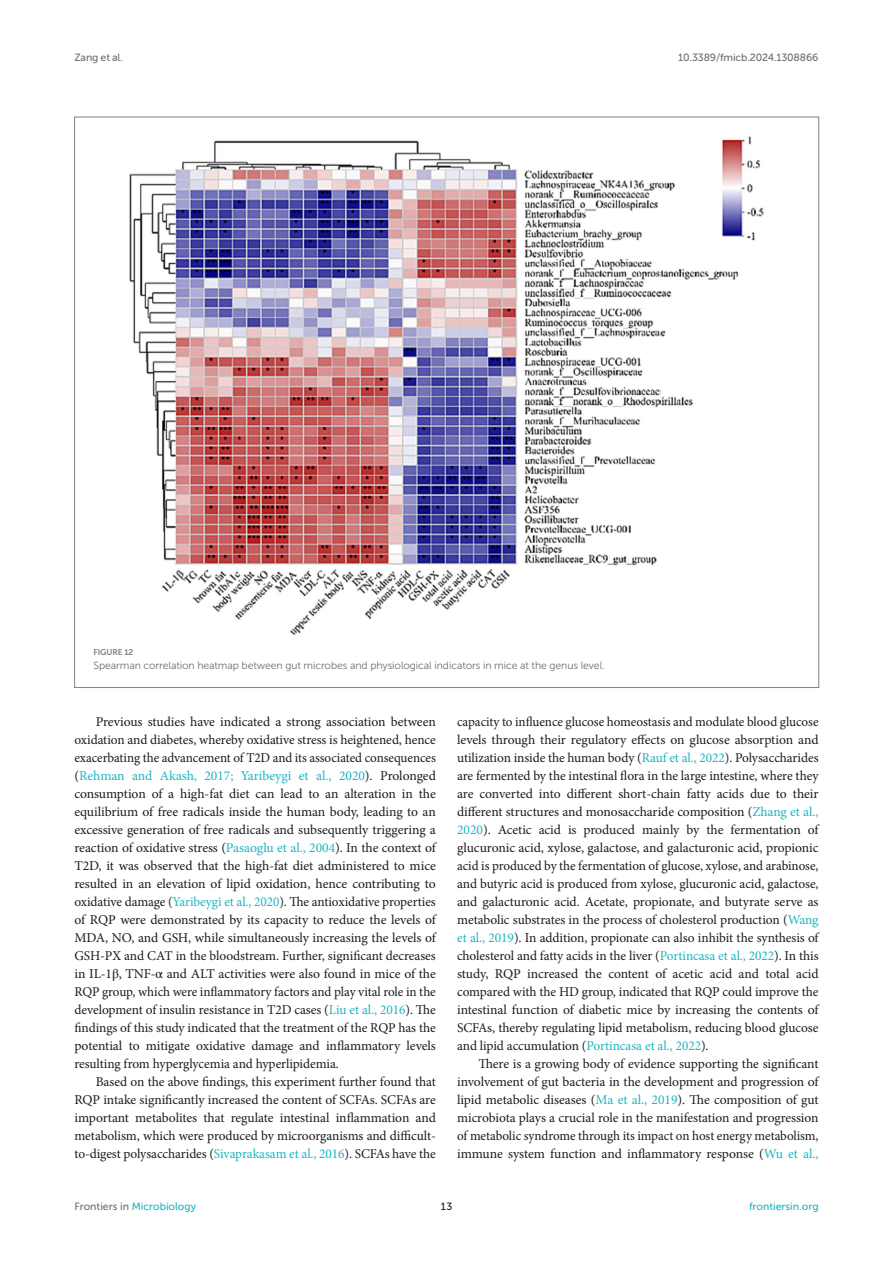
<style>
.page{position:relative;width:893px;height:1263px;background:#fff}
.page>*{position:absolute;margin:0;border:0;box-sizing:border-box;transform-origin:0 0}
.TEXT{font:13.5px/18px "Minion Pro";letter-spacing:-.005em;color:#1b1c1b;text-align:justify}
.FIG_LEG{font:10.5px "Museo Sans 300";letter-spacing:-.01em;color:#706f70}
.t1{font:10.5px "Museo Sans 500";color:#1db5c3}
.t2{font:10.5px "Museo Sans 500";letter-spacing:-.015em;color:#706f70}
.t3{font:10.5px "Museo Sans 500";color:#1b1c1b}
.FIG_HD{font:8.25px "Museo Sans 700";letter-spacing:-.01em;color:#7e7f7f}
.s1{color:#1db5c3}
.s2{font-family:"STIX General"}
.s3{color:#706f70}
</style>
<div class="page">
<img style="left:129px;top:136px;width:635px;height:499px">
<p class="t2" style="left:74px;top:51px;width:50px">Zang et al.</p>
<p class="t2" style="left:678px;top:51px;width:142px">10.3389/fmicb.2024.1308866</p>
<p class="FIG_HD" style="left:94px;top:648px;width:41px">FIGURE 12</p>
<p class="FIG_LEG" style="left:94px;top:659px;width:513px">Spearman correlation heatmap between gut microbes and physiological indicators in mice at the genus level.</p>
<p class="TEXT" style="left:74px;top:713px;width:363px;text-indent:21px">Previous studies have indicated a strong association between oxidation and diabetes, whereby oxidative stress is heightened, hence exacerbating the advancement of T2D and its associated consequences (<span class="s1">Rehman and Akash, 2017; Yaribeygi et al., 2020</span>). Prolonged consumption of a high-fat diet can lead to an alteration in the equilibrium of free radicals inside the human body, leading to an excessive generation of free radicals and subsequently triggering a reaction of oxidative stress (<span class="s1">Pasaoglu et al., 2004</span>). In the context of T2D, it was observed that the high-fat diet administered to mice resulted in an elevation of lipid oxidation, hence contributing to oxidative damage (<span class="s1">Yaribeygi et al., 2020</span>). The antioxidative properties of RQP were demonstrated by its capacity to reduce the levels of MDA, NO, and GSH, while simultaneously increasing the levels of GSH-PX and CAT in the bloodstream. Further, significant decreases in IL-1<span class="s2">β</span>, TNF-<span class="s2">α</span> and ALT activities were also found in mice of the RQP group, which were inflammatory factors and play vital role in the development of insulin resistance in T2D cases (<span class="s1">Liu et al., 2016</span>). The findings of this study indicated that the treatment of the RQP has the potential to mitigate oxidative damage and inflammatory levels resulting from hyperglycemia and hyperlipidemia.</p>
<p class="TEXT" style="left:74px;top:1073px;width:363px;text-indent:21px">Based on the above findings, this experiment further found that RQP intake significantly increased the content of SCFAs. SCFAs are important metabolites that regulate intestinal inflammation and metabolism, which were produced by microorganisms and difficult&shy;to-digest polysaccharides (<span class="s1">Sivaprakasam et al., 2016</span>). SCFAs have the</p>
<p class="TEXT" style="left:457px;top:713px;width:363px">capacity to influence glucose homeostasis and modulate blood glucose levels through their regulatory effects on glucose absorption and utilization inside the human body (<span class="s1">Rauf et al., 2022</span>). Polysaccharides are fermented by the intestinal flora in the large intestine, where they are converted into different short-chain fatty acids due to their different structures and monosaccharide composition (<span class="s1">Zhang et al., 2020</span>). Acetic acid is produced mainly by the fermentation of glucuronic acid, xylose, galactose, and galacturonic acid, propionic acid is produced by the fermentation of glucose, xylose, and arabinose, and butyric acid is produced from xylose, glucuronic acid, galactose, and galacturonic acid. Acetate, propionate, and butyrate serve as metabolic substrates in the process of cholesterol production (<span class="s1">Wang et al., 2019</span>). In addition, propionate can also inhibit the synthesis of cholesterol and fatty acids in the liver (<span class="s1">Portincasa et al., 2022</span>). In this study, RQP increased the content of acetic acid and total acid compared with the HD group, indicated that RQP could improve the intestinal function of diabetic mice by increasing the contents of SCFAs, thereby regulating lipid metabolism, reducing blood glucose and lipid accumulation (<span class="s1">Portincasa et al., 2022</span>).</p>
<p class="TEXT" style="left:457px;top:1055px;width:363px;text-indent:21px">There is a growing body of evidence supporting the significant involvement of gut bacteria in the development and progression of lipid metabolic diseases (<span class="s1">Ma et al., 2019</span>). The composition of gut microbiota plays a crucial role in the manifestation and progression of metabolic syndrome through its impact on host energy metabolism, immune system function and inflammatory response (<span class="s1">Wu et al.,</span></p>
<p class="t1" style="left:74px;top:1200px;width:123px"><span class="s3">Frontiers in</span> Microbiology</p>
<p class="t3" style="left:441px;top:1200px;width:13px">13</p>
<p class="t1" style="left:749px;top:1200px;width:71px">frontiersin.org</p>
</div>
